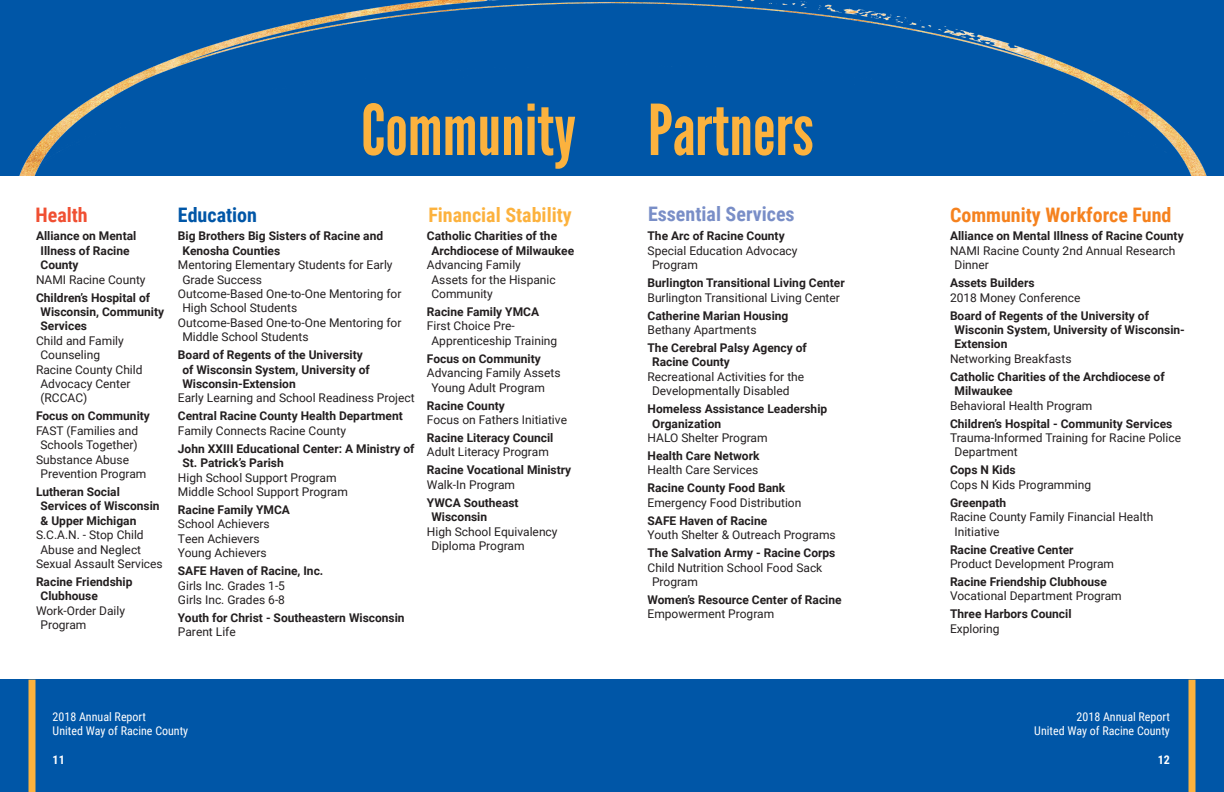
<style>
.page{position:relative;width:1224px;height:792px;background:#fff}
.page>*{position:absolute;margin:0;border:0;box-sizing:border-box;transform-origin:0 0}
.t1{font:70px "League Gothic";color:#fcb23e}
.t2{font:700 20px "Roboto Condensed";color:#f5821f}
.t3{font:700 20px "Roboto Condensed";color:#fcb23e}
.t4{font:700 20px "Roboto Condensed";color:#798ec7}
.t5{font:700 20px "Roboto Condensed";color:#0056a7}
.t6{font:700 20px "Roboto Condensed";color:#f04f32}
.t7{font:12px/14.4px "Roboto";color:#231f20}
.t8{font:700 12px/14.4px "Roboto";color:#231f20}
.t9{font:12px/14.4px "Roboto Condensed";color:#fff}
.t10{font:700 12px "Roboto Condensed";color:#fff}
</style>
<div class="page">
<div style="left:0;top:0;width:1224px;height:176px;background:#0056a7"></div>
<div style="left:0;top:680px;width:612px;height:112px;background:#0056a7"></div>
<div style="left:28px;top:680px;width:8px;height:112px;background:#fcb23e"></div>
<div style="left:612px;top:680px;width:612px;height:112px;background:#0056a7"></div>
<div style="left:1188px;top:680px;width:8px;height:112px;background:#fcb23e"></div>
<p class="t1" style="left:361px;top:88px;width:216px">Community</p>
<p class="t1" style="left:648px;top:88px;width:167px">Partners</p>
<p class="t6" style="left:36px;top:200px;width:54px">Health</p>
<p class="t5" style="left:178px;top:200px;width:81px">Education</p>
<p class="t3" style="left:428px;top:200px;width:145px">Financial Stability</p>
<p class="t4" style="left:648px;top:200px;width:148px">Essential Services</p>
<p class="t2" style="left:950px;top:200px;width:223px">Community Workforce Fund</p>
<p class="t8" style="left:40px;top:228px;width:97px;text-indent:-4px">Alliance on Mental<br>Illness of Racine<br>County</p>
<p class="t7" style="left:36px;top:272px;width:111px">NAMI Racine County</p>
<p class="t8" style="left:40px;top:290px;width:125px;text-indent:-4px">Children’s Hospital of<br>Wisconsin, Community<br>Services</p>
<p class="t7" style="left:40px;top:333px;width:85px;text-indent:-4px">Child and Family<br>Counseling</p>
<p class="t7" style="left:40px;top:362px;width:104px;text-indent:-4px">Racine County Child<br>Advocacy Center (RCCAC)</p>
<p class="t8" style="left:36px;top:408px;width:115px">Focus on Community</p>
<p class="t7" style="left:36px;top:423px;width:104px;text-align:center">FAST (Families and<br>Schools Together)</p>
<p class="t7" style="left:40px;top:452px;width:107px;text-indent:-4px">Substance Abuse<br>Prevention Program</p>
<p class="t8" style="left:40px;top:484px;width:121px;text-indent:-4px">Lutheran Social<br>Services of Wisconsin &amp; Upper Michigan</p>
<p class="t7" style="left:36px;top:527px;width:109px;text-align:center">S.C.A.N. - Stop Child<br>Abuse and Neglect</p>
<p class="t7" style="left:36px;top:556px;width:128px">Sexual Assault Services</p>
<p class="t8" style="left:40px;top:574px;width:94px;text-indent:-4px">Racine Friendship<br>Clubhouse</p>
<p class="t7" style="left:40px;top:603px;width:86px;text-indent:-4px">Work-Order Daily<br>Program</p>
<p class="t8" style="left:182px;top:228px;width:202px;text-indent:-4px">Big Brothers Big Sisters of Racine and<br>Kenosha Counties</p>
<p class="t7" style="left:182px;top:257px;width:212px;text-indent:-4px">Mentoring Elementary Students for Early<br>Grade Success</p>
<p class="t7" style="left:182px;top:286px;width:221px;text-indent:-4px">Outcome-Based One-to-One Mentoring for<br>High School Students</p>
<p class="t7" style="left:182px;top:315px;width:221px;text-indent:-4px">Outcome-Based One-to-One Mentoring for<br>Middle School Students</p>
<p class="t8" style="left:182px;top:347px;width:189px;text-indent:-4px">Board of Regents of the University of Wisconsin System, University of<br>Wisconsin-Extension</p>
<p class="t7" style="left:178px;top:390px;width:238px">Early Learning and School Readiness Project</p>
<p class="t8" style="left:178px;top:408px;width:226px">Central Racine County Health Department</p>
<p class="t7" style="left:178px;top:423px;width:170px">Family Connects Racine County</p>
<p class="t8" style="left:182px;top:441px;width:234px;text-indent:-4px">John XXIII Educational Center: A Ministry of<br>St. Patrick’s Parish</p>
<p class="t7" style="left:178px;top:470px;width:160px">High School Support Program</p>
<p class="t7" style="left:178px;top:484px;width:171px">Middle School Support Program</p>
<p class="t8" style="left:178px;top:502px;width:114px">Racine Family YMCA</p>
<p class="t7" style="left:178px;top:516px;width:93px">School Achievers</p>
<p class="t7" style="left:178px;top:531px;width:83px">Teen Achievers</p>
<p class="t7" style="left:178px;top:545px;width:90px">Young Achievers</p>
<p class="t8" style="left:178px;top:563px;width:147px">SAFE Haven of Racine, Inc.</p>
<p class="t7" style="left:178px;top:578px;width:109px">Girls Inc. Grades 1-5</p>
<p class="t7" style="left:178px;top:592px;width:109px">Girls Inc. Grades 6-8</p>
<p class="t8" style="left:178px;top:610px;width:228px">Youth for Christ - Southeastern Wisconsin</p>
<p class="t7" style="left:178px;top:624px;width:59px">Parent Life</p>
<p class="t8" style="left:431px;top:228px;width:144px;text-indent:-4px">Catholic Charities of the<br>Archdiocese of Milwaukee</p>
<p class="t7" style="left:431px;top:257px;width:126px;text-indent:-4px">Advancing Family<br>Assets for the Hispanic<br>Community</p>
<p class="t8" style="left:427px;top:304px;width:114px">Racine Family YMCA</p>
<p class="t7" style="left:431px;top:318px;width:127px;text-indent:-4px">First Choice Pre-<br>Apprenticeship Training</p>
<p class="t8" style="left:427px;top:351px;width:115px">Focus on Community</p>
<p class="t7" style="left:431px;top:365px;width:131px;text-indent:-4px">Advancing Family Assets<br>Young Adult Program</p>
<p class="t8" style="left:427px;top:398px;width:79px">Racine County</p>
<p class="t7" style="left:427px;top:412px;width:142px">Focus on Fathers Initiative</p>
<p class="t8" style="left:427px;top:430px;width:128px">Racine Literacy Council</p>
<p class="t7" style="left:427px;top:444px;width:123px">Adult Literacy Program</p>
<p class="t8" style="left:427px;top:462px;width:146px">Racine Vocational Ministry</p>
<p class="t7" style="left:427px;top:477px;width:90px">Walk-In Program</p>
<p class="t8" style="left:431px;top:495px;width:89px;text-indent:-4px">YWCA Southeast<br>Wisconsin</p>
<p class="t7" style="left:431px;top:524px;width:128px;text-indent:-4px">High School Equivalency<br>Diploma Program</p>
<p class="t8" style="left:648px;top:228px;width:139px">The Arc of Racine County</p>
<p class="t7" style="left:652px;top:243px;width:147px;text-indent:-4px">Special Education Advocacy<br>Program</p>
<p class="t8" style="left:648px;top:275px;width:199px">Burlington Transitional Living Center</p>
<p class="t7" style="left:648px;top:290px;width:194px">Burlington Transitional Living Center</p>
<p class="t8" style="left:648px;top:308px;width:142px">Catherine Marian Housing</p>
<p class="t7" style="left:648px;top:322px;width:111px">Bethany Apartments</p>
<p class="t8" style="left:652px;top:340px;width:156px;text-indent:-4px">The Cerebral Palsy Agency of<br>Racine County</p>
<p class="t7" style="left:652px;top:369px;width:154px;text-indent:-4px">Recreational Activities for the<br>Developmentally Disabled</p>
<p class="t8" style="left:652px;top:401px;width:177px;text-indent:-4px">Homeless Assistance Leadership<br>Organization</p>
<p class="t7" style="left:648px;top:430px;width:122px">HALO Shelter Program</p>
<p class="t8" style="left:648px;top:448px;width:113px">Health Care Network</p>
<p class="t7" style="left:648px;top:462px;width:112px">Health Care Services</p>
<p class="t8" style="left:648px;top:480px;width:139px">Racine County Food Bank</p>
<p class="t7" style="left:648px;top:495px;width:155px">Emergency Food Distribution</p>
<p class="t8" style="left:648px;top:513px;width:121px">SAFE Haven of Racine</p>
<p class="t7" style="left:648px;top:527px;width:190px">Youth Shelter &amp; Outreach Programs</p>
<p class="t8" style="left:648px;top:545px;width:189px">The Salvation Army - Racine Corps</p>
<p class="t7" style="left:652px;top:560px;width:172px;text-indent:-4px">Child Nutrition School Food Sack<br>Program</p>
<p class="t8" style="left:648px;top:592px;width:196px">Women’s Resource Center of Racine</p>
<p class="t7" style="left:648px;top:606px;width:128px">Empowerment Program</p>
<p class="t8" style="left:950px;top:228px;width:235px">Alliance on Mental Illness of Racine County</p>
<p class="t7" style="left:954px;top:243px;width:222px;text-indent:-4px">NAMI Racine County 2nd Annual Research<br>Dinner</p>
<p class="t8" style="left:950px;top:275px;width:86px">Assets Builders</p>
<p class="t7" style="left:950px;top:290px;width:132px">2018 Money Conference</p>
<p class="t8" style="left:954px;top:308px;width:232px;text-indent:-4px">Board of Regents of the University of<br>Wisconin System, University of Wisconsin-<br>Extension</p>
<p class="t7" style="left:950px;top:351px;width:123px">Networking Breakfasts</p>
<p class="t8" style="left:954px;top:369px;width:212px;text-indent:-4px">Catholic Charities of the Archdiocese of<br>Milwaukee</p>
<p class="t7" style="left:950px;top:398px;width:144px">Behavioral Health Program</p>
<p class="t8" style="left:950px;top:416px;width:224px">Children’s Hospital - Community Services</p>
<p class="t7" style="left:954px;top:430px;width:228px;text-indent:-4px">Trauma-Informed Training for Racine Police<br>Department</p>
<p class="t8" style="left:950px;top:462px;width:67px">Cops N Kids</p>
<p class="t7" style="left:950px;top:477px;width:143px">Cops N Kids Programming</p>
<p class="t8" style="left:950px;top:495px;width:58px">Greenpath</p>
<p class="t7" style="left:954px;top:509px;width:200px;text-indent:-4px">Racine County Family Financial Health<br>Initiative</p>
<p class="t8" style="left:950px;top:542px;width:125px">Racine Creative Center</p>
<p class="t7" style="left:950px;top:556px;width:166px">Product Development Program</p>
<p class="t8" style="left:950px;top:574px;width:158px">Racine Friendship Clubhouse</p>
<p class="t7" style="left:950px;top:588px;width:173px">Vocational Department Program</p>
<p class="t8" style="left:950px;top:606px;width:123px">Three Harbors Council</p>
<p class="t7" style="left:950px;top:621px;width:51px">Exploring</p>
<p class="t9" style="left:53px;top:709px;width:137px">2018 Annual Report<br>United Way of Racine County</p>
<p class="t10" style="left:53px;top:751px;width:14px">11</p>
<p class="t9" style="left:1034px;top:709px;width:137px;text-align:right">2018 Annual Report<br>United Way of Racine County</p>
<p class="t10" style="left:1158px;top:751px;width:14px">12</p>
</div>
